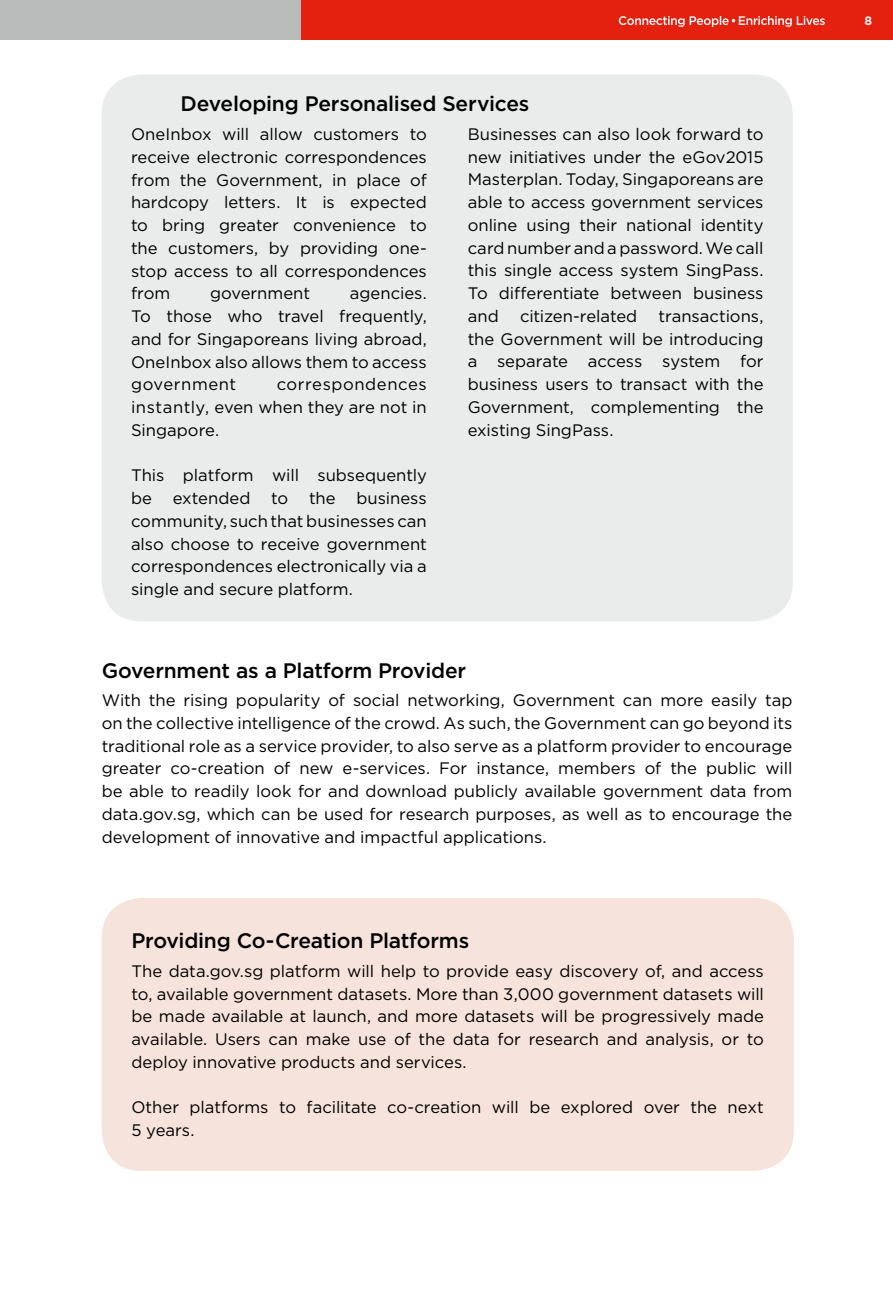
<style>
.page{position:relative;width:893px;height:1290px;background:#fff}
.page>*{position:absolute;margin:0;border:0;box-sizing:border-box;transform-origin:0 0}
.t1{font:500 21px "Gotham";letter-spacing:-.015em;color:#000}
.t2{font:16.62px/22.8px "Gotham";color:#000;text-align:justify}
.t3{font:16.62px "Gotham";letter-spacing:-.02em;color:#000}
.t4{font:700 12.25px "Gotham";color:#ededed}
</style>
<div class="page">
<div style="left:0;top:0;width:893px;height:40px;background:#e4200e"></div>
<div style="left:0;top:0;width:301px;height:40px;background:#b9baba"></div>
<svg style="left:619px;top:16px;width:206px;height:11px"></svg>
<div style="left:102px;top:74px;width:691px;height:547px;background:#eaebeb;border-radius:40px"></div>
<div style="left:102px;top:898px;width:692px;height:273px;background:#f6e3db;border-radius:40px"></div>
<p class="t1" style="left:181px;top:92px;width:350px">Developing Personalised Services</p>
<p class="t2" style="left:131px;top:122px;width:297px">OneInbox will allow customers to receive electronic correspondences from the Government, in place of hardcopy letters. It is expected to bring greater convenience to the customers, by providing one&shy;stop access to all correspondences from</p>
<p class="t2" style="left:131px;top:282px;width:297px;text-indent:219px">agencies.<br>To those who travel frequently, and for Singaporeans living abroad, OneInbox also allows them to access government</p>
<p class="t2" style="left:210px;top:282px;width:102px">government</p>
<p class="t2" style="left:131px;top:373px;width:297px;text-indent:146px">correspondences instantly, even when they are not in Singapore.</p>
<p class="t2" style="left:131px;top:464px;width:297px">This platform will subsequently be</p>
<p class="t2" style="left:131px;top:486px;width:297px;text-indent:225px">business community, such that businesses can also choose to receive government correspondences electronically via a single and secure platform.</p>
<p class="t2" style="left:173px;top:486px;width:117px">extended to</p>
<p class="t2" style="left:309px;top:486px;width:28px">the</p>
<p class="t2" style="left:468px;top:122px;width:297px">Businesses can also look forward to new initiatives under the eGov2015<br>Masterplan. Today, Singaporeans are able to access government services online using their national identity card number and a password. We call this single access system SingPass.<br>To differentiate between business and</p>
<p class="t3" style="left:520px;top:307px;width:119px">citizen-related</p>
<p class="t2" style="left:468px;top:304px;width:297px;text-indent:191px">transactions, the Government will be introducing a separate access system for business users to transact with the Government, complementing the existing SingPass.</p>
<p class="t1" style="left:102px;top:659px;width:366px">Government as a Platform Provider</p>
<p class="t2" style="left:102px;top:688px;width:692px">With the rising popularity of social networking, Government can more easily tap on the collective intelligence of the crowd. As such, the Government can go beyond its traditional role as a service provider, to also serve as a platform provider to encourage greater co-creation of new e-services. For instance, members of the public will be able to readily look for and download publicly available government data from data.gov.sg, which can be used for research purposes, as well as to encourage the development of innovative and impactful applications.</p>
<p class="t1" style="left:131px;top:929px;width:339px">Providing Co-Creation Platforms</p>
<p class="t2" style="left:131px;top:959px;width:634px">The data.gov.sg platform will help to provide easy discovery of, and access to, available government datasets. More than 3,000 government datasets will be made available at launch, and more datasets will be progressively made available. Users can make use of the data for research and analysis, or to deploy innovative products and services.</p>
<p class="t2" style="left:131px;top:1096px;width:634px">Other platforms to facilitate co-creation will be explored over the next<br>5 years.</p>
<p class="t4" style="left:864px;top:13px;width:9px">8</p>
</div>
